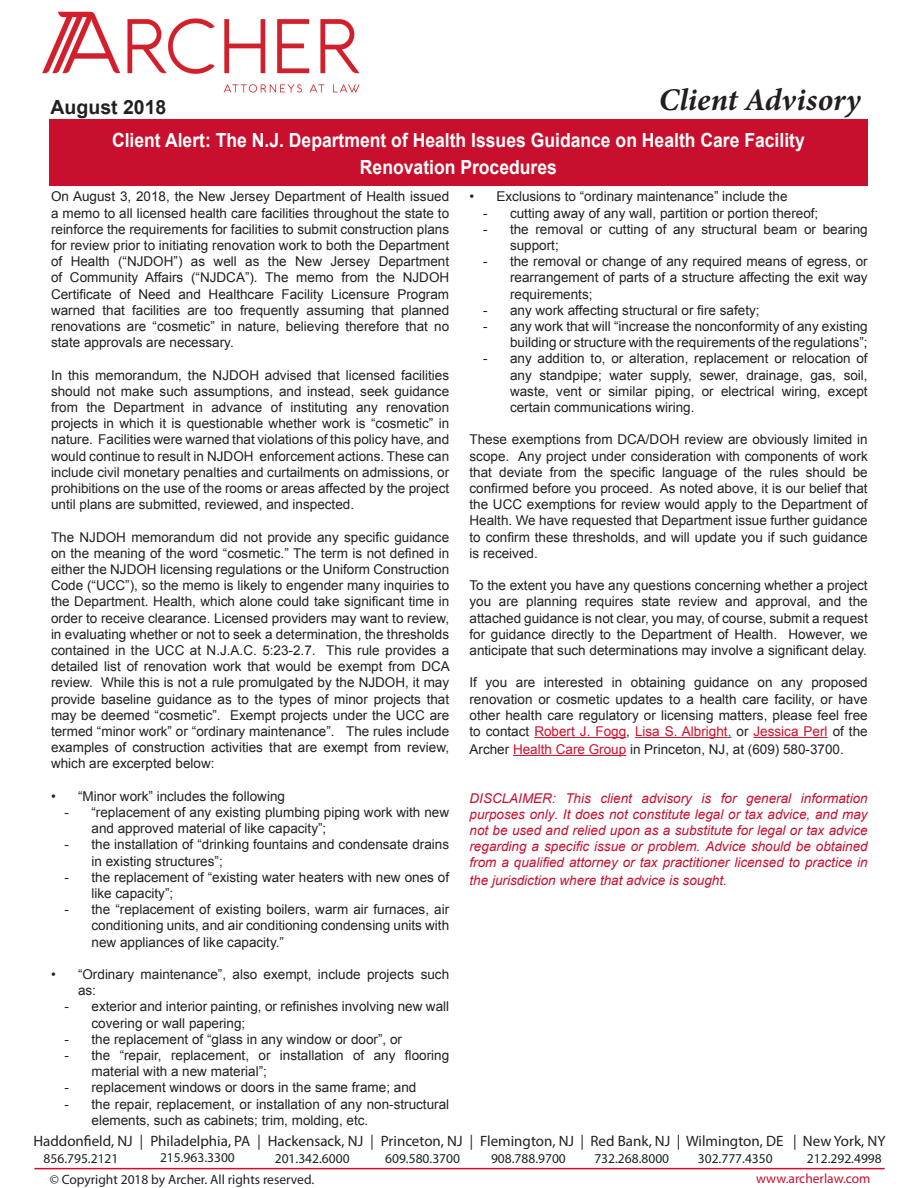
<style>
.page{position:relative;width:918px;height:1188px;background:#fff}
.page>*{position:absolute;margin:0;border:0;box-sizing:border-box;transform-origin:0 0}
.t1{font:italic 700 31.5px "Minion Pro";color:#231f20}
.t2{font:700 19.5px "Arial";color:#fff;scale:.9 1}
.t3{font:700 19.5px "Arial";color:#231f20}
.t4{font:15px "Myriad Pro";color:#231f20}
.t5{font:13.5px/16.2px "Arial";color:#231f20;text-align:justify}
.t6{font:italic 13.5px/16.2px "Arial";color:#c8102e;text-align:justify}
.t7{font:13.5px "Myriad Pro";color:#231f20}
.t8{font:13.5px "Myriad Pro";color:#c8102e}
.s1{color:#d30d2b}
.s2{color:#215e9f}
.s3{font-family:"Minion Pro"}
</style>
<div class="page">
<div style="left:49px;top:119px;width:819px;height:67px;background:#c8102e"></div>
<hr style="left:534px;top:737px;width:92px;height:1px;background:#d30d2b">
<hr style="left:635px;top:737px;width:93px;height:1px;background:#d30d2b">
<hr style="left:754px;top:737px;width:74px;height:1px;background:#d30d2b">
<hr style="left:513px;top:755px;width:113px;height:1px;background:#d30d2b">
<img style="left:42px;top:11px;width:318px;height:82px">
<hr style="left:34px;top:1168px;width:851px;height:1px;background:#d30d2b">
<p class="t3" style="left:51px;top:94px;width:117px">August 2018</p>
<p class="t1" style="left:659px;top:77px;width:203px">Client Advisory</p>
<p class="t2" style="left:112px;top:127px;width:771px">Client Alert: The N.J. Department of Health Issues Guidance on Health Care Facility</p>
<p class="t2" style="left:360px;top:154px;width:220px">Renovation Procedures</p>
<p class="t5" style="left:51px;top:189px;width:400px">On August 3, 2018, the New Jersey Department of Health issued a memo to all licensed health care facilities throughout the state to reinforce the requirements for facilities to submit construction plans for review prior to initiating renovation work to both the Department of Health (“NJDOH”) as well as the New Jersey Department of Community Affairs (“NJDCA”). The memo from the NJDOH Certificate of Need and Healthcare Facility Licensure Program warned that facilities are too frequently assuming that planned renovations are “cosmetic” in nature, believing therefore that no state approvals are necessary.</p>
<p class="t5" style="left:51px;top:367px;width:400px">In this memorandum, the NJDOH advised that licensed facilities should not make such assumptions, and instead, seek guidance from the Department in advance of instituting any renovation projects in which it is questionable whether work is “cosmetic” in nature. Facilities were warned that violations of this policy have, and would continue to result in NJDOH enforcement actions. These can include civil monetary penalties and curtailments on admissions, or prohibitions on the use of the rooms or areas affected by the project until plans are submitted, reviewed, and inspected.</p>
<p class="t5" style="left:51px;top:529px;width:400px">The NJDOH memorandum did not provide any specific guidance on the meaning of the word “cosmetic.” The term is not defined in either the NJDOH licensing regulations or the Uniform Construction Code (“UCC”), so the memo is likely to engender many inquiries to the Department. Health, which alone could take significant time in order to receive clearance. Licensed providers may want to review, in evaluating whether or not to seek a determination, the thresholds contained in the UCC at N.J.A.C. 5:23-2.7. This rule provides a detailed list of renovation work that would be exempt from DCA review. While this is not a rule promulgated by the NJDOH, it may provide baseline guidance as to the types of minor projects that may be deemed “cosmetic”. Exempt projects under the UCC are termed “minor work” or “ordinary maintenance”. The rules include examples of construction activities that are exempt from review, which are excerpted below:</p>
<p class="t5" style="left:51px;top:788px;width:236px">• “Minor work” includes the following</p>
<p class="t5" style="left:92px;top:804px;width:359px;text-indent:-27px">- “replacement of any existing plumbing piping work with new and approved material of like capacity”;</p>
<p class="t5" style="left:92px;top:837px;width:359px;text-indent:-27px">- the installation of “drinking fountains and condensate drains in existing structures”;</p>
<p class="t5" style="left:92px;top:869px;width:359px;text-indent:-27px">- the replacement of “existing water heaters with new ones of like capacity”;</p>
<p class="t5" style="left:92px;top:902px;width:359px;text-indent:-27px">- the “replacement of existing boilers, warm air furnaces, air conditioning units, and air conditioning condensing units with new appliances of like capacity.”</p>
<p class="t5" style="left:78px;top:966px;width:373px;text-indent:-27px">• “Ordinary maintenance”, also exempt, include projects such as:</p>
<p class="t5" style="left:92px;top:999px;width:359px;text-indent:-27px">- exterior and interior painting, or refinishes involving new wall covering or wall papering;</p>
<p class="t5" style="left:64px;top:1031px;width:339px">- the replacement of “glass in any window or door”, or</p>
<p class="t5" style="left:92px;top:1047px;width:359px;text-indent:-27px">- the “repair, replacement, or installation of any flooring material with a new material”;</p>
<p class="t5" style="left:64px;top:1080px;width:353px">- replacement windows or doors in the same frame; and</p>
<p class="t5" style="left:92px;top:1096px;width:359px;text-indent:-27px">- the repair, replacement, or installation of any non-structural elements, such as cabinets; trim, molding, etc.</p>
<p class="t5" style="left:470px;top:189px;width:320px">• Exclusions to “ordinary maintenance” include the</p>
<p class="t5" style="left:483px;top:205px;width:337px">- cutting away of any wall, partition or portion thereof;</p>
<p class="t5" style="left:510px;top:221px;width:359px;text-indent:-27px">- the removal or cutting of any structural beam or bearing support;</p>
<p class="t5" style="left:510px;top:254px;width:359px;text-indent:-27px">- the removal or change of any required means of egress, or rearrangement of parts of a structure affecting the exit way requirements;</p>
<p class="t5" style="left:483px;top:302px;width:278px">- any work affecting structural or fire safety;</p>
<p class="t5" style="left:483px;top:318px;width:386px;text-align:right">- any work that will “increase the nonconformity of any existing building or structure with the requirements of the regulations”;</p>
<p class="t5" style="left:510px;top:351px;width:359px;text-indent:-27px">- any addition to, or alteration, replacement or relocation of any standpipe; water supply, sewer, drainage, gas, soil, waste, vent or similar piping, or electrical wiring, except certain communications wiring.</p>
<p class="t5" style="left:470px;top:432px;width:400px">These exemptions from DCA/DOH review are obviously limited in scope. Any project under consideration with components of work that deviate from the specific language of the rules should be confirmed before you proceed. As noted above, it is our belief that the UCC exemptions for review would apply to the Department of Health. We have requested that Department issue further guidance to confirm these thresholds, and will update you if such guidance is received.</p>
<p class="t5" style="left:470px;top:578px;width:400px">To the extent you have any questions concerning whether a project you are planning requires state review and approval, and the attached guidance is not clear, you may, of course, submit a request for guidance directly to the Department of Health. However, we anticipate that such determinations may involve a significant delay.</p>
<p class="t5" style="left:470px;top:675px;width:400px">If you are interested in obtaining guidance on any proposed renovation or cosmetic updates to a health care facility, or have other health care regulatory or licensing matters, please feel free to contact <span class="s1">Robert J. Fogg</span>, <span class="s1">Lisa S. Albright</span><span class="s2">,</span> or <span class="s1">Jessica Perl</span> of the</p>
<p class="t5" style="left:470px;top:741px;width:376px">Archer <span class="s1">Health Care Group</span> in Princeton, NJ, at (609) 580-3700.</p>
<p class="t6" style="left:470px;top:790px;width:400px">DISCLAIMER: This client advisory is for general information purposes only. It does not constitute legal or tax advice, and may not be used and relied upon as a substitute for legal or tax advice regarding a specific issue or problem. Advice should be obtained from a qualified attorney or tax practitioner licensed to practice in</p>
<p class="t6" style="left:470px;top:873px;width:259px">the jurisdiction where that advice is sought.</p>
<p class="t4" style="left:33px;top:1131px;width:854px">Haddonfield, NJ <span class="s3">|</span> Philadelphia, PA <span class="s3">|</span> Hackensack, NJ <span class="s3">|</span> Princeton, NJ <span class="s3">|</span> Flemington, NJ | Red Bank, NJ | Wilmington, DE | New York, NY</p>
<p class="t7" style="left:44px;top:1150px;width:76px">856.795.2121</p>
<p class="t7" style="left:160px;top:1149px;width:76px">215.963.3300</p>
<p class="t7" style="left:275px;top:1150px;width:76px">201.342.6000</p>
<p class="t7" style="left:385px;top:1150px;width:76px">609.580.3700</p>
<p class="t7" style="left:491px;top:1150px;width:76px">908.788.9700</p>
<p class="t7" style="left:594px;top:1150px;width:76px">732.268.8000</p>
<p class="t7" style="left:698px;top:1150px;width:76px">302.777.4350</p>
<p class="t7" style="left:807px;top:1150px;width:76px">212.292.4998</p>
<p class="t7" style="left:50px;top:1171px;width:266px">© Copyright 2018 by Archer. All rights reserved.</p>
<p class="t8" style="left:756px;top:1170px;width:116px">www.archerlaw.com</p>
</div>
